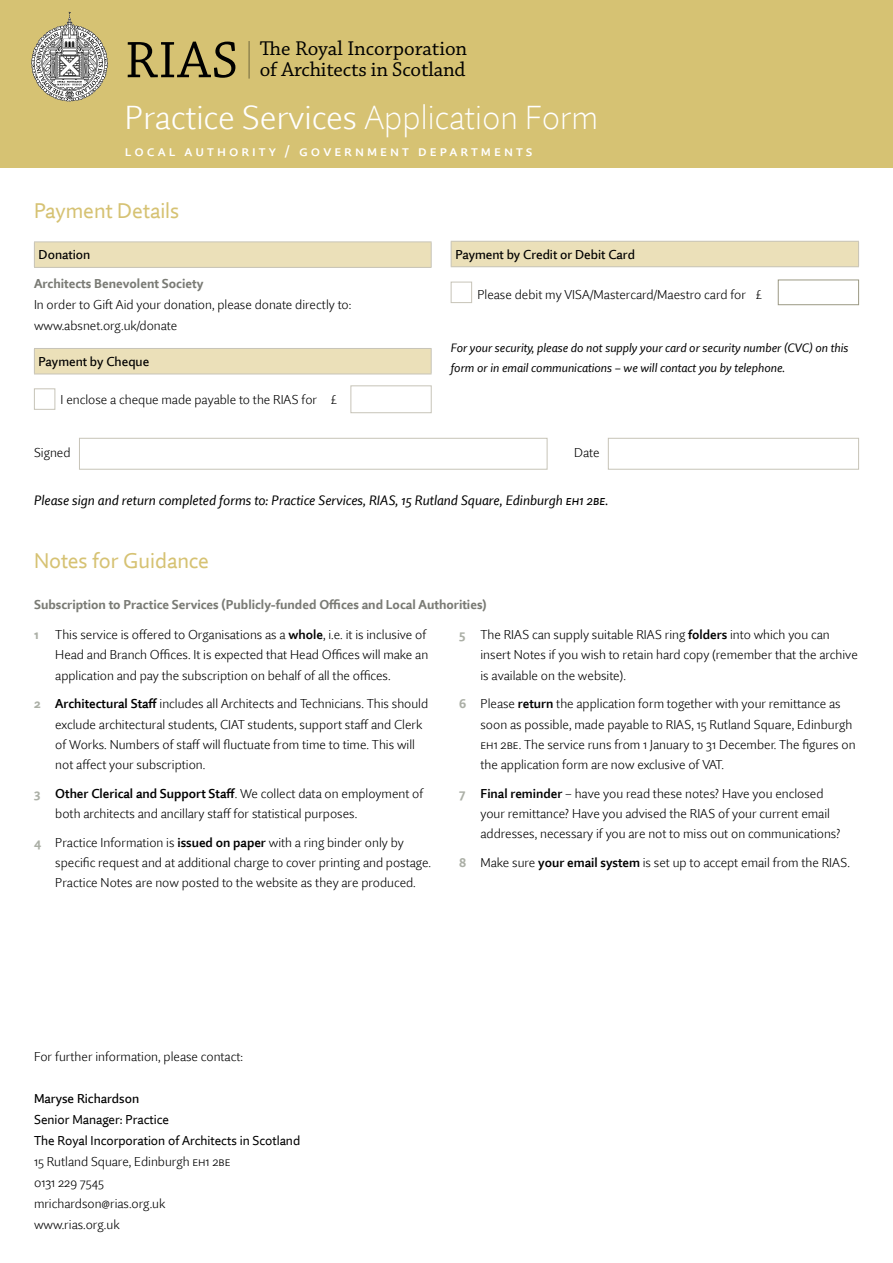
<style>
.page{position:relative;width:893px;height:1263px;background:#fff}
.page>*{position:absolute;margin:0;border:0;box-sizing:border-box;transform-origin:0 0}
.t1{font:54px "Chaparral Pro";color:#000}
.t2{font:300 33px "Quire Sans Pro";color:#fff}
.t3{font:21px/21px "Chaparral Pro";letter-spacing:-.005em;color:#000}
.t4{font:21px "Quire Sans Pro";color:#d6c273}
.t5{font:500 15px "Quire Sans Pro";letter-spacing:.235em;color:#fff}
.t6{font:italic 13.5px "Quire Sans Pro";color:#000}
.t7{font:300 12.75px/20.2px "Quire Sans Pro";color:#000}
.t8{font:700 12.75px "Quire Sans Pro";color:#7a7b75}
.t9{font:500 12.75px "Quire Sans Pro";color:#000}
.t10{font:12.75px/21px "Quire Sans Pro";color:#000}
.t11{font:700 12.75px "Quire Sans Pro";color:#abafa6}
.t12{font:italic 12px/19.5px "Quire Sans Pro";color:#000}
.s1{font-weight:200}
.s2{font-weight:600}
.s3{font-weight:700;color:#abafa6}
</style>
<div class="page">
<div style="left:0;top:0;width:893px;height:168px;background:#d6c273"></div>
<svg style="left:31px;top:12px;width:77px;height:90px"></svg>
<hr style="left:249px;top:41px;width:1px;height:38px;background:#939598">
<div style="left:451px;top:282px;width:21px;height:21px;border:1px solid #c7c4b8"></div>
<div style="left:34px;top:348px;width:397px;height:26px;background:#ebe0b9"></div>
<hr style="left:34px;top:348px;width:398px;height:1px;background:#c7c4b8">
<svg style="left:34px;top:349px;width:1px;height:25px"></svg>
<svg style="left:431px;top:349px;width:1px;height:25px"></svg>
<hr style="left:34px;top:374px;width:398px;height:1px;background:#c7c4b8">
<div style="left:34px;top:388px;width:21px;height:22px;border:1px solid #c7c4b8"></div>
<div style="left:34px;top:242px;width:397px;height:25px;background:#ebe0b9"></div>
<hr style="left:34px;top:241px;width:398px;height:1px;background:#c7c4b8">
<svg style="left:34px;top:242px;width:1px;height:25px"></svg>
<svg style="left:431px;top:242px;width:1px;height:25px"></svg>
<hr style="left:34px;top:267px;width:398px;height:1px;background:#c7c4b8">
<div style="left:350px;top:385px;width:82px;height:28px;border:1px solid #c7c4b8"></div>
<div style="left:451px;top:241px;width:408px;height:26px;background:#ebe0b9"></div>
<hr style="left:451px;top:241px;width:408px;height:1px;background:#c7c4b8">
<svg style="left:451px;top:242px;width:1px;height:24px"></svg>
<svg style="left:858px;top:242px;width:1px;height:24px"></svg>
<hr style="left:451px;top:266px;width:408px;height:1px;background:#c7c4b8">
<div style="left:608px;top:438px;width:251px;height:32px;border:1px solid #c7c4b8"></div>
<div style="left:79px;top:438px;width:468px;height:32px;border:1px solid #c7c4b8"></div>
<div style="left:778px;top:280px;width:81px;height:25px;border:1px solid #9b9984"></div>
<h1 class="t1" style="left:125px;top:30px;width:115px">RIAS</h1>
<h3 class="t3" style="left:260px;top:38px;width:209px">The Royal Incorporation of Architects in Scotland</h3>
<h2 class="t2" style="left:125px;top:97px;width:475px">Practice Services <span class="s1">Application Form</span></h2>
<p class="t5" style="left:125px;top:141px;width:409px">local authority / government departments</p>
<h3 class="t4" style="left:34px;top:198px;width:147px">Payment Details</h3>
<p class="t9" style="left:39px;top:247px;width:53px">Donation</p>
<p class="t8" style="left:34px;top:275px;width:171px">Architects Benevolent Society</p>
<p class="t7" style="left:34px;top:294px;width:319px;line-height:21px">In order to Gift Aid your donation, please donate directly to: www.absnet.org.uk/donate</p>
<p class="t9" style="left:39px;top:354px;width:112px">Payment by Cheque</p>
<p class="t7" style="left:61px;top:390px;width:278px">I enclose a cheque made payable to the RIAS for £</p>
<p class="t9" style="left:455px;top:246px;width:181px">Payment by Credit or Debit Card</p>
<p class="t7" style="left:477px;top:284px;width:286px">Please debit my VISA/Mastercard/Maestro card for £</p>
<p class="t12" style="left:451px;top:338px;width:399px">For your security, please do not supply your card or security number (CVC) on this form or in email communications – we will contact you by telephone.</p>
<p class="t7" style="left:34px;top:443px;width:38px">Signed</p>
<p class="t7" style="left:574px;top:443px;width:27px">Date</p>
<p class="t6" style="left:34px;top:492px;width:576px">Please sign and return completed forms to: Practice Services, RIAS, 15 Rutland Square, Edinburgh eh1 2be.</p>
<h3 class="t4" style="left:34px;top:547px;width:176px">Notes for Guidance</h3>
<p class="t8" style="left:34px;top:596px;width:454px">Subscription to Practice Services (Publicly-funded Offices and Local Authorities)</p>
<p class="t11" style="left:34px;top:627px;width:6px">1</p>
<p class="t7" style="left:55px;top:624px;width:374px">This service is offered to Organisations as a <span class="s2">whole</span>, i.e. it is inclusive of<br>Head and Branch Offices. It is expected that Head Offices will make an application and pay the subscription on behalf of all the offices.</p>
<p class="t7" style="left:55px;top:694px;width:374px;text-indent:-21px"><span class="s3">2</span> <span class="s2">Architectural Staff</span> includes all Architects and Technicians. This should exclude architectural students, CIAT students, support staff and Clerk of Works. Numbers of staff will fluctuate from time to time. This will not affect your subscription.</p>
<p class="t7" style="left:55px;top:783px;width:370px;text-indent:-21px"><span class="s3">3</span> <span class="s2">Other Clerical and Support Staff</span>. We collect data on employment of both architects and ancillary staff for statistical purposes.</p>
<p class="t7" style="left:55px;top:832px;width:377px;text-indent:-21px"><span class="s3">4</span> Practice Information is <span class="s2">issued on paper</span> with a ring binder only by specific request and at additional charge to cover printing and postage.<br>Practice Notes are now posted to the website as they are produced.</p>
<p class="t7" style="left:480px;top:624px;width:379px;text-indent:-21px"><span class="s3">5</span> The RIAS can supply suitable RIAS ring <span class="s2">folders</span> into which you can insert Notes if you wish to retain hard copy (remember that the archive is available on the website).</p>
<p class="t7" style="left:480px;top:694px;width:377px;text-indent:-21px"><span class="s3">6</span> Please <span class="s2">return</span> the application form together with your remittance as soon as possible, made payable to RIAS, 15 Rutland Square, Edinburgh eh1 2be. The service runs from 1 January to 31 December. The figures on the application form are now exclusive of VAT.</p>
<p class="t7" style="left:480px;top:783px;width:361px;text-indent:-21px"><span class="s3">7</span> <span class="s2">Final reminder</span> – have you read these notes? Have you enclosed your remittance? Have you advised the RIAS of your current email addresses, necessary if you are not to miss out on communications?</p>
<p class="t7" style="left:459px;top:852px;width:392px"><span class="s3">8</span> Make sure <span class="s2">your email system</span> is set up to accept email from the RIAS.</p>
<p class="t7" style="left:34px;top:1046px;width:211px">For further information, please contact:</p>
<p class="t9" style="left:34px;top:1090px;width:107px">Maryse Richardson</p>
<p class="t10" style="left:34px;top:1109px;width:268px">Senior Manager: Practice<br>The Royal Incorporation of Architects in Scotland</p>
<p class="t7" style="left:34px;top:1151px;width:198px;line-height:21px">15 Rutland Square, Edinburgh eh1 2be<br>0131 229 7545 mrichardson@rias.org.uk www.rias.org.uk</p>
</div>
